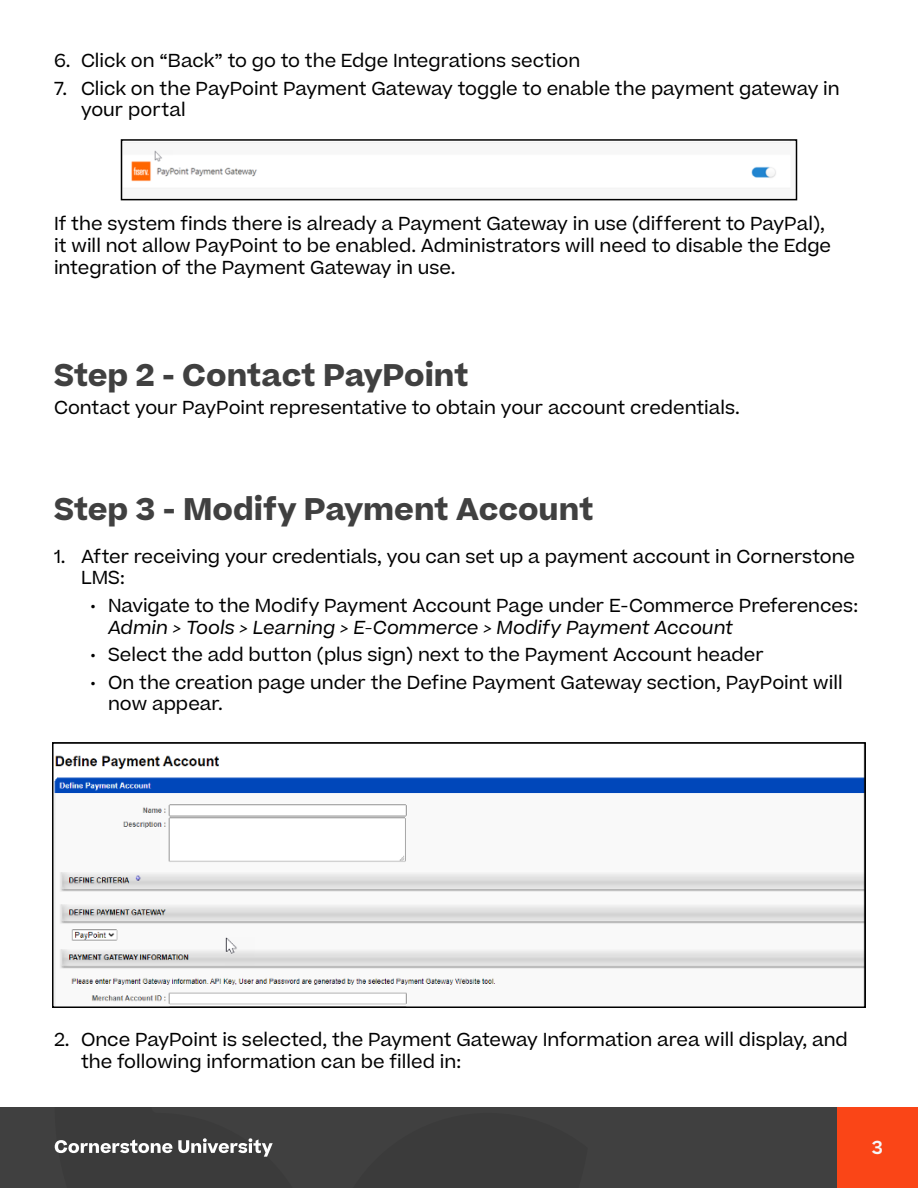
<style>
.page{position:relative;width:918px;height:1188px;background:#fff}
.page>*{position:absolute;margin:0;border:0;box-sizing:border-box;transform-origin:0 0}
.t1{font:700 30px "Beatrice";color:#404040}
.t2{font:18px/21.6px "Beatrice";color:#000}
.t3{font:italic 18px "Beatrice";color:#000}
.t4{font:600 18px "Beatrice";color:#f5f8fa}
</style>
<div class="page">
<div style="left:0;top:1107px;width:837px;height:81px;background:#404040"></div>
<div style="left:837px;top:1107px;width:81px;height:81px;background:#fa4517"></div>
<svg style="left:55px;top:1138px;width:218px;height:19px"></svg>
<img style="left:124px;top:142px;width:667px;height:47px">
<div style="left:121px;top:139px;width:676px;height:61px;border:2px solid #000"></div>
<img style="left:55px;top:755px;width:808px;height:250px">
<div style="left:52px;top:742px;width:814px;height:266px;border:2px solid #000"></div>
<p class="t2" style="left:54px;top:50px;width:528px">6. Click on “Back” to go to the Edge Integrations section</p>
<p class="t2" style="left:81px;top:77px;width:760px;text-indent:-27px">7. Click on the PayPoint Payment Gateway toggle to enable the payment gateway in your portal</p>
<p class="t2" style="left:54px;top:213px;width:779px">If the system finds there is already a Payment Gateway in use (different to PayPal), it will not allow PayPoint to be enabled. Administrators will need to disable the Edge integration of the Payment Gateway in use.</p>
<h1 class="t1" style="left:54px;top:354px;width:416px">Step 2 - Contact PayPoint</h1>
<p class="t2" style="left:54px;top:397px;width:688px">Contact your PayPoint representative to obtain your account credentials.</p>
<h1 class="t1" style="left:54px;top:489px;width:541px">Step 3 - Modify Payment Account</h1>
<p class="t2" style="left:81px;top:545px;width:776px;text-indent:-27px">1. After receiving your credentials, you can set up a payment account in Cornerstone<br>LMS:</p>
<p class="t2" style="left:90px;top:594px;width:770px">• Navigate to the Modify Payment Account Page under E-Commerce Preferences:</p>
<p class="t3" style="left:108px;top:615px;width:627px">Admin &gt; Tools &gt; Learning &gt; E-Commerce &gt; Modify Payment Account</p>
<p class="t2" style="left:90px;top:644px;width:675px">• Select the add button (plus sign) next to the Payment Account header</p>
<p class="t2" style="left:108px;top:671px;width:736px;text-indent:-18px">• On the creation page under the Define Payment Gateway section, PayPoint will now appear.</p>
<p class="t2" style="left:81px;top:1029px;width:768px;text-indent:-27px">2. Once PayPoint is selected, the Payment Gateway Information area will display, and the following information can be filled in:</p>
<p class="t4" style="left:872px;top:1136px;width:13px">3</p>
</div>
